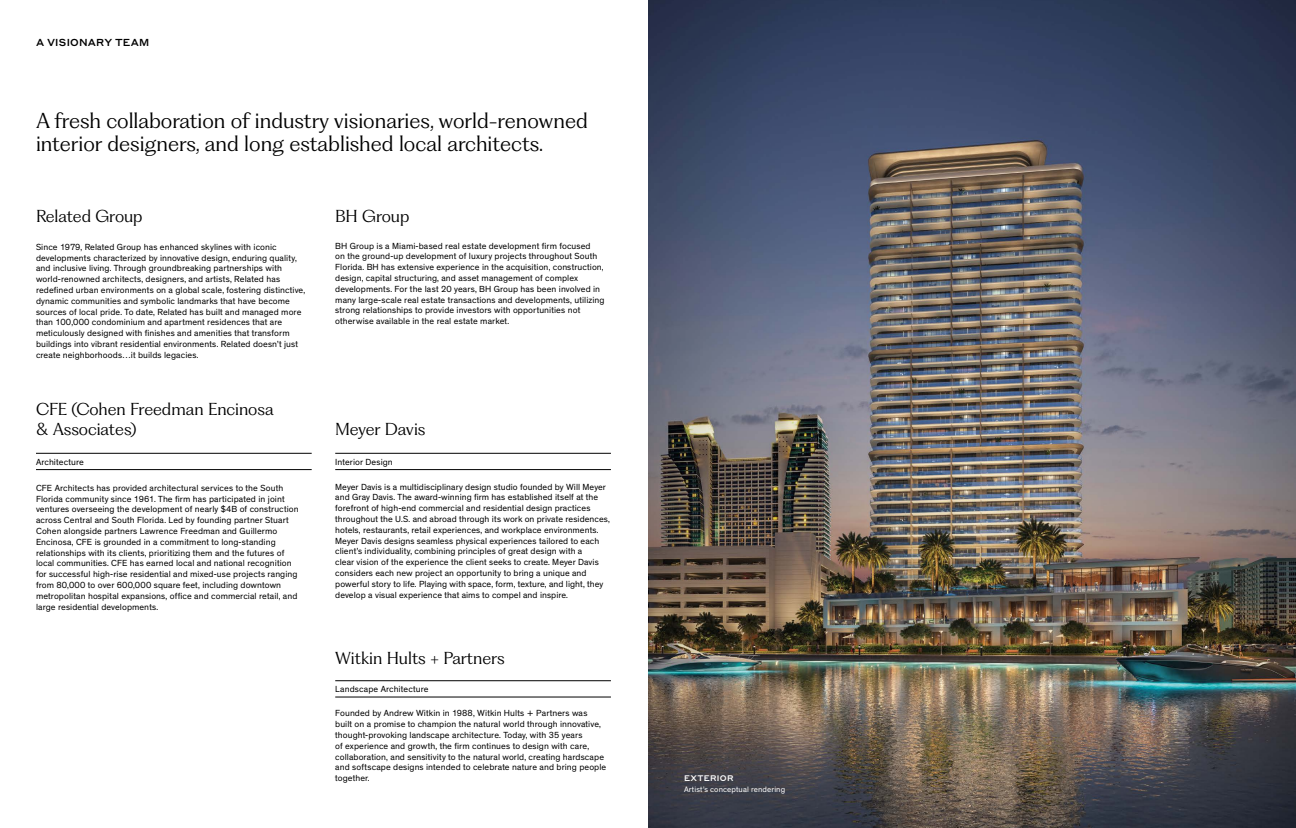
<style>
.page{position:relative;width:1296px;height:828px;background:#fff}
.page>*{position:absolute;margin:0;border:0;box-sizing:border-box;transform-origin:0 0}
.t1{font:300 20px/23px "PP Fragment Glare";color:#000}
.t2{font:300 16px/19.2px "PP Fragment Glare";letter-spacing:-.005em;color:#000}
.t3{font:500 10px "Styrene A";letter-spacing:.02em;color:#000}
.t4{font:9px/10.8px "Theinhardt";letter-spacing:.01em;color:#000}
.t5{font:8px "Theinhardt";letter-spacing:.015em;color:#fff}
.t6{font:500 8px "Styrene A";letter-spacing:.035em;color:#fff}
</style>
<div class="page">
<img style="left:648px;top:0;width:648px;height:828px">
<hr style="left:36px;top:469px;width:276px;height:1px;background:#000101">
<hr style="left:36px;top:453px;width:276px;height:1px;background:#000101">
<hr style="left:335px;top:469px;width:276px;height:1px;background:#000101">
<hr style="left:335px;top:697px;width:276px;height:1px;background:#000101">
<hr style="left:335px;top:453px;width:276px;height:1px;background:#000101">
<hr style="left:335px;top:681px;width:276px;height:1px;background:#000101">
<p class="t3" style="left:36px;top:34px;width:115px">A VISIONARY TEAM</p>
<h1 class="t1" style="left:36px;top:110px;width:553px">A fresh collaboration of industry visionaries, world-renowned interior designers, and long established local architects.</h1>
<h2 class="t2" style="left:36px;top:208px;width:108px">Related Group</h2>
<p class="t4" style="left:36px;top:242px;width:271px">Since 1979, Related Group has enhanced skylines with iconic developments characterized by innovative design, enduring quality, and inclusive living. Through groundbreaking partnerships with world-renowned architects, designers, and artists, Related has redefined urban environments on a global scale, fostering distinctive, dynamic communities and symbolic landmarks that have become sources of local pride. To date, Related has built and managed more than 100,000 condominium and apartment residences that are meticulously designed with finishes and amenities that transform buildings into vibrant residential environments. Related doesn’t just create neighborhoods…it builds legacies.</p>
<h2 class="t2" style="left:36px;top:401px;width:239px">CFE (Cohen Freedman Encinosa &amp; Associates)</h2>
<p class="t4" style="left:36px;top:457px;width:49px">Architecture</p>
<p class="t4" style="left:36px;top:483px;width:264px">CFE Architects has provided architectural services to the South Florida community since 1961. The firm has participated in joint ventures overseeing the development of nearly $4B of construction across Central and South Florida. Led by founding partner Stuart Cohen alongside partners Lawrence Freedman and Guillermo Encinosa, CFE is grounded in a commitment to long-standing relationships with its clients, prioritizing them and the futures of local communities. CFE has earned local and national recognition for successful high-rise residential and mixed-use projects ranging from 80,000 to over 600,000 square feet, including downtown metropolitan hospital expansions, office and commercial retail, and large residential developments.</p>
<h2 class="t2" style="left:335px;top:208px;width:76px">BH Group</h2>
<p class="t4" style="left:335px;top:240px;width:271px">BH Group is a Miami-based real estate development firm focused<br>on the ground-up development of luxury projects throughout South Florida. BH has extensive experience in the acquisition, construction, design, capital structuring, and asset management of complex developments. For the last 20 years, BH Group has been involved in many large-scale real estate transactions and developments, utilizing strong relationships to provide investors with opportunities not otherwise available in the real estate market.</p>
<h2 class="t2" style="left:335px;top:420px;width:92px">Meyer Davis</h2>
<p class="t4" style="left:335px;top:457px;width:59px">Interior Design</p>
<p class="t4" style="left:335px;top:481px;width:276px">Meyer Davis is a multidisciplinary design studio founded by Will Meyer and Gray Davis. The award-winning firm has established itself at the forefront of high-end commercial and residential design practices throughout the U.S. and abroad through its work on private residences, hotels, restaurants, retail experiences, and workplace environments.<br>Meyer Davis designs seamless physical experiences tailored to each client’s individuality, combining principles of great design with a<br>clear vision of the experience the client seeks to create. Meyer Davis considers each new project an opportunity to bring a unique and powerful story to life. Playing with space, form, texture, and light, they develop a visual experience that aims to compel and inspire.</p>
<h2 class="t2" style="left:335px;top:650px;width:171px">Witkin Hults + Partners</h2>
<p class="t4" style="left:335px;top:683px;width:95px">Landscape Architecture</p>
<p class="t4" style="left:335px;top:708px;width:273px">Founded by Andrew Witkin in 1988, Witkin Hults + Partners was built on a promise to champion the natural world through innovative, thought-provoking landscape architecture. Today, with 35 years<br>of experience and growth, the firm continues to design with care, collaboration, and sensitivity to the natural world, creating hardscape and softscape designs intended to celebrate nature and bring people together.</p>
<p class="t6" style="left:684px;top:771px;width:51px">EXTERIOR</p>
<p class="t5" style="left:684px;top:785px;width:103px">Artist’s conceptual rendering</p>
</div>
